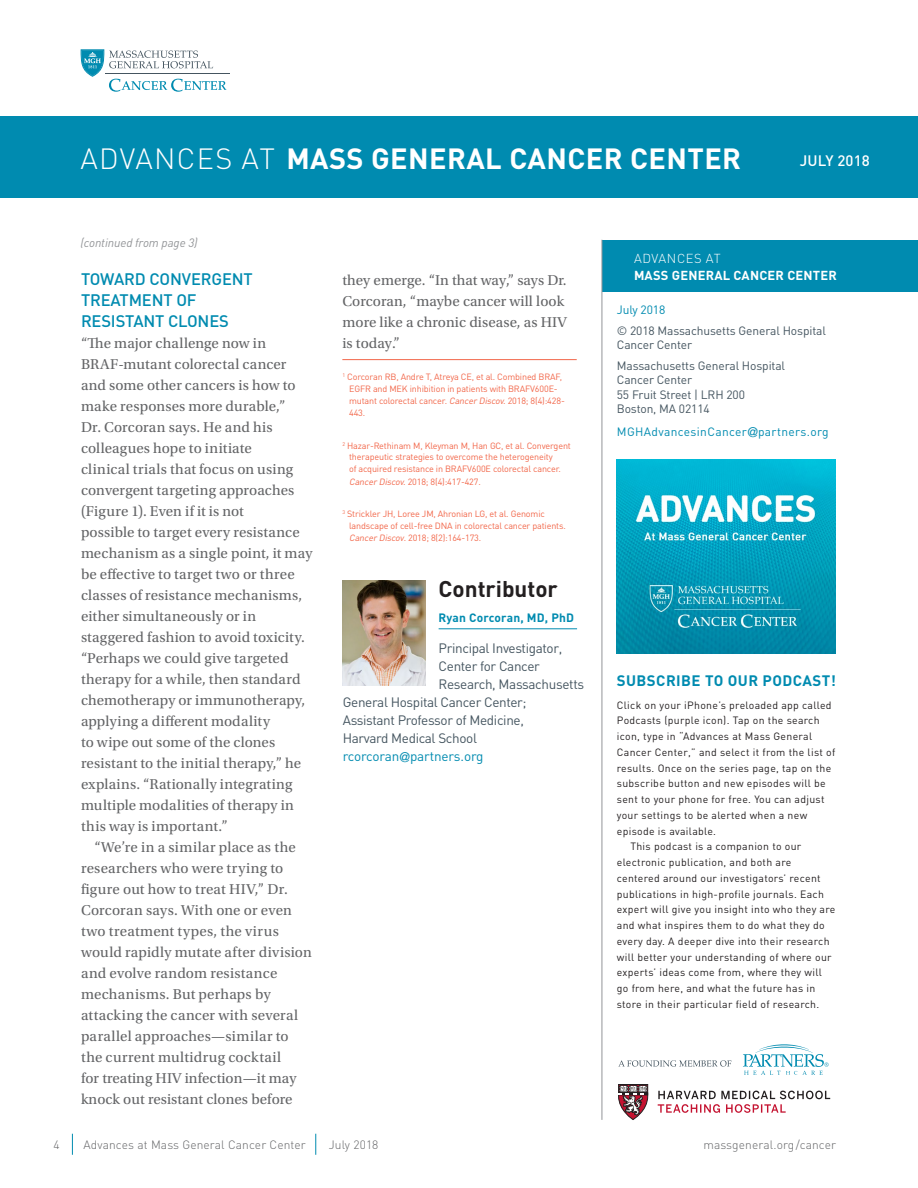
<style>
.page{position:relative;width:918px;height:1188px;background:#fff}
.page>*{position:absolute;margin:0;border:0;box-sizing:border-box;transform-origin:0 0}
.t1{font:700 28.95px "DIN";letter-spacing:.015em;color:#fff}
.t2{font:700 22.5px "DIN";color:#231f20}
.t3{font:500 16.5px/21px "DIN";letter-spacing:-.01em;color:#008bb0}
.t4{font:15px/21px "Utopia Std";letter-spacing:.01em;color:#636466}
.t5{font:700 15px "DIN";letter-spacing:.03em;color:#008bb0}
.t6{font:500 15px "DIN";letter-spacing:.01em;color:#fff}
.t7{font:13.5px "DIN";letter-spacing:-.025em;color:#455560}
.t8{font:13.5px "DIN";letter-spacing:-.01em;color:#008bb0}
.t9{font:700 12.9px "DIN";letter-spacing:.015em;color:#fff}
.t10{font:300 12.9px "DIN";letter-spacing:.045em;color:#fff}
.t11{font:12px/14.2px "DIN";letter-spacing:-.01em;color:#455560}
.t12{font:300 12px "DIN";letter-spacing:.01em;color:#636466}
.t13{font:12px "DIN";letter-spacing:.03em;color:#008bb0}
.t14{font:italic 12px "DIN";letter-spacing:-.01em;color:#939598}
.t15{font:700 12px "DIN";letter-spacing:.015em;color:#008bb0}
.t16{font:12px "DIN";letter-spacing:-.01em;color:#008bb0}
.t17{font:10.5px "DIN";letter-spacing:.03em;color:#231f20}
.t18{font:9px/12px "DIN Pro";letter-spacing:-.015em;color:#f26649}
.s1{font-weight:300}
.s2{font-style:italic}
.s3{font-family:"Helvetica Neue"}
.s4{font-family:"Helvetica Neue";font-size:13.5px}
</style>
<div class="page">
<svg style="left:72px;top:1134px;width:1px;height:21px"></svg>
<svg style="left:316px;top:1134px;width:1px;height:21px"></svg>
<div style="left:602px;top:240px;width:316px;height:52px;background:#008bb0"></div>
<hr style="left:602px;top:240px;width:1px;height:880px;background:#939598">
<svg style="left:618px;top:1084px;width:30px;height:36px"></svg>
<svg style="left:658px;top:1091px;width:172px;height:22px"></svg>
<svg style="left:743px;top:1044px;width:86px;height:31px"></svg>
<svg style="left:618px;top:1060px;width:113px;height:7px"></svg>
<img style="left:617px;top:459px;width:218px;height:194px">
<hr style="left:439px;top:628px;width:138px;height:1px;background:#008bb0">
<img style="left:343px;top:580px;width:82px;height:105px">
<div style="left:0;top:117px;width:918px;height:81px;background:#008bb0"></div>
<hr style="left:106px;top:73px;width:124px;height:1px;background:#455560">
<svg style="left:81px;top:50px;width:145px;height:42px"></svg>
<hr style="left:342px;top:359px;width:235px;height:1px;background:#f26649">
<h1 class="t1" style="left:81px;top:140px;width:662px"><span class="s1">ADVANCES AT</span> MASS GENERAL CANCER CENTER</h1>
<p class="t6" style="left:800px;top:151px;width:72px">JULY 2018</p>
<p class="t14" style="left:81px;top:235px;width:119px">(continued from page 3)</p>
<p class="t3" style="left:81px;top:268px;width:173px">TOWARD CONVERGENT<br>TREATMENT OF<br>RESISTANT CLONES</p>
<p class="t4" style="left:81px;top:333px;width:233px">“The major challenge now in<br>BRAF-mutant colorectal cancer and some other cancers is how to make responses more durable,”<br>Dr. Corcoran says. He and his colleagues hope to initiate<br>clinical trials that focus on using convergent targeting approaches (Figure 1). Even if it is not<br>possible to target every resistance mechanism as a single point, it may be effective to target two or three classes of resistance mechanisms, either simultaneously or in staggered fashion to avoid toxicity. “Perhaps we could give targeted therapy for a while, then standard chemotherapy or immunotherapy, applying a different modality<br>to wipe out some of the clones resistant to the initial therapy,” he explains. “Rationally integrating multiple modalities of therapy in this way is important.”</p>
<p class="t4" style="left:81px;top:837px;width:232px;text-indent:14px">“We’re in a similar place as the researchers who were trying to figure out how to treat HIV,” Dr.<br>Corcoran says. With one or even two treatment types, the virus would rapidly mutate after division and evolve random resistance mechanisms. But perhaps by attacking the cancer with several parallel approaches—similar to the current multidrug cocktail<br>for treating HIV infection—it may knock out resistant clones before</p>
<p class="t4" style="left:342px;top:270px;width:226px">they emerge. “In that way,” says Dr.<br>Corcoran, “maybe cancer will look more like a chronic disease, as HIV is today.”</p>
<p class="t18" style="left:349px;top:370px;width:217px;text-indent:-7px"><sup>1</sup> Corcoran RB, Andre T, Atreya CE, et al. Combined BRAF, EGFR and MEK inhibition in patients with BRAFV600E&shy;mutant colorectal cancer. <span class="s2">CancerDiscov.</span>2018; 8(4):428- 443.</p>
<p class="t18" style="left:349px;top:438px;width:223px;text-indent:-7px"><sup>2</sup> Hazar-Rethinam M, Kleyman M, Han GC, et al. Convergent therapeutic strategies to overcome the heterogeneity<br>of acquired resistance in BRAFV600E colorectal cancer.<br><span class="s2">CancerDiscov.</span>2018; 8(4):417-427.</p>
<p class="t18" style="left:349px;top:507px;width:218px;text-indent:-7px"><sup>3</sup> Strickler JH, Loree JM, Ahronian LG, et al. Genomic landscape of cell-free DNA in colorectal cancer patients.<br><span class="s2">CancerDiscov</span>. 2018; 8(2):164-173.</p>
<h2 class="t2" style="left:439px;top:574px;width:121px">Contributor</h2>
<p class="t15" style="left:439px;top:609px;width:137px">Ryan Corcoran, MD, PhD</p>
<p class="t7" style="left:439px;top:640px;width:125px">Principal Investigator,</p>
<p class="t7" style="left:439px;top:658px;width:103px">Center for Cancer</p>
<p class="t7" style="left:439px;top:676px;width:147px">Research, Massachusetts</p>
<p class="t7" style="left:343px;top:694px;width:185px">General Hospital Cancer Center;</p>
<p class="t7" style="left:343px;top:712px;width:183px">Assistant Professor of Medicine,</p>
<p class="t7" style="left:343px;top:730px;width:136px">Harvard Medical School</p>
<p class="t8" style="left:343px;top:748px;width:142px">rcorcoran<span class="s3">@</span>partners.org</p>
<p class="t10" style="left:634px;top:250px;width:88px">ADVANCES AT</p>
<p class="t9" style="left:634px;top:267px;width:204px">MASS GENERAL CANCER CENTER</p>
<p class="t16" style="left:617px;top:302px;width:50px">July 2018</p>
<p class="t11" style="left:617px;top:323px;width:211px">© 2018 Massachusetts General Hospital<br>Cancer Center</p>
<p class="t11" style="left:617px;top:358px;width:170px">Massachusetts General Hospital<br>Cancer Center<br>55 Fruit Street | LRH 200<br>Boston, MA 02114</p>
<p class="t13" style="left:617px;top:424px;width:213px">MGHAdvancesinCancer<span class="s4">@</span>partners.org</p>
<p class="t5" style="left:617px;top:671px;width:221px">SUBSCRIBE TO OUR PODCAST!</p>
<p class="t17" style="left:617px;top:698px;width:216px">Click on your iPhone’s preloaded app called</p>
<p class="t17" style="left:617px;top:714px;width:204px">Podcasts (purple icon). Tap on the search</p>
<p class="t17" style="left:617px;top:730px;width:197px">icon, type in “Advances at Mass General</p>
<p class="t17" style="left:617px;top:746px;width:220px">Cancer Center,” and select it from the list of</p>
<p class="t17" style="left:617px;top:761px;width:216px">results. Once on the series page, tap on the</p>
<p class="t17" style="left:617px;top:777px;width:210px">subscribe button and new episodes will be</p>
<p class="t17" style="left:617px;top:793px;width:209px">sent to your phone for free. You can adjust</p>
<p class="t17" style="left:617px;top:809px;width:192px">your settings to be alerted when a new</p>
<p class="t17" style="left:617px;top:824px;width:101px">episode is available.</p>
<p class="t17" style="left:630px;top:840px;width:173px">This podcast is a companion to our</p>
<p class="t17" style="left:617px;top:856px;width:176px">electronic publication, and both are</p>
<p class="t17" style="left:617px;top:872px;width:205px">centered around our investigators’ recent</p>
<p class="t17" style="left:617px;top:887px;width:209px">publications in high-profile journals. Each</p>
<p class="t17" style="left:617px;top:903px;width:220px">expert will give you insight into who they are</p>
<p class="t17" style="left:617px;top:919px;width:209px">and what inspires them to do what they do</p>
<p class="t17" style="left:617px;top:935px;width:214px">every day. A deeper dive into their research</p>
<p class="t17" style="left:617px;top:950px;width:216px">will better your understanding of where our</p>
<p class="t17" style="left:617px;top:966px;width:207px">experts’ ideas come from, where they will</p>
<p class="t17" style="left:617px;top:982px;width:200px">go from here, and what the future has in</p>
<p class="t17" style="left:617px;top:998px;width:204px">store in their particular field of research.</p>
<p class="t12" style="left:53px;top:1137px;width:8px">4</p>
<p class="t12" style="left:84px;top:1137px;width:224px">Advances at Mass General Cancer Center</p>
<p class="t12" style="left:329px;top:1137px;width:51px">July 2018</p>
<p class="t12" style="left:703px;top:1137px;width:134px">massgeneral.org/cancer</p>
</div>
